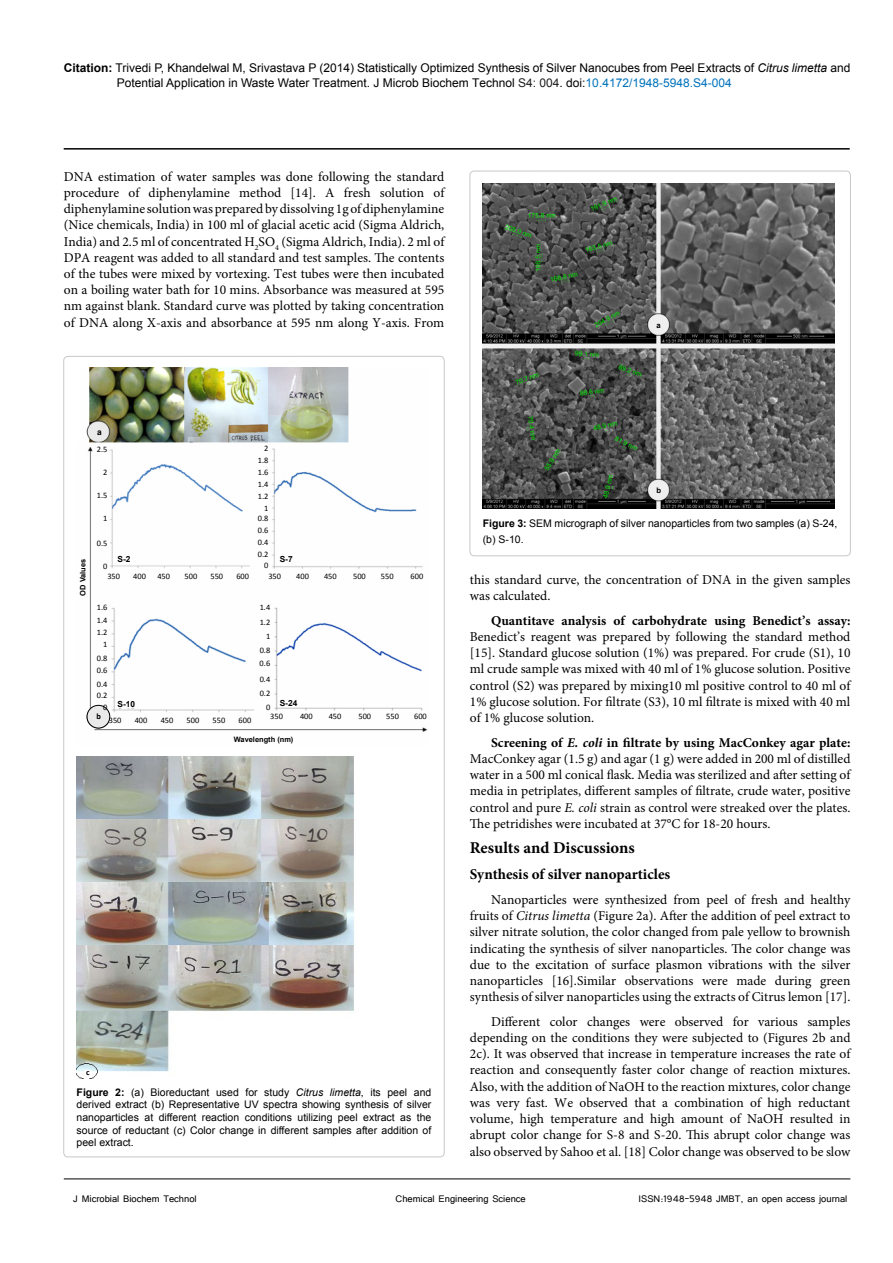
<style>
.page{position:relative;width:893px;height:1263px;background:#fff}
.page>*{position:absolute;margin:0;border:0;box-sizing:border-box;transform-origin:0 0}
.t1{font:700 16.5px "Minion Pro";color:#000}
.t2{font:700 15px "Minion Pro";color:#000}
.t3{font:13.5px/16.2px "Minion Pro";color:#000;text-align:justify}
.t4{font:700 13.5px "Minion Pro";color:#000}
.t5{font:12px/14.4px "Arial";color:#000}
.t6{font:12px "Tunga";color:#000}
.t7{font:10.5px/12.6px "Arial";color:#000;text-align:justify}
.t8{font:8.4px/11.9px "Calibri";color:#000;text-align:right}
.t9{font:700 8.4px "Arial";color:#000}
.t10{font:700 8.4px "Calibri";color:#000}
.t11{font:700 7.65px "Arial";color:#000}
.t12{font:700 7.5px "Arial";color:#000}
.s1{font-weight:700}
.s2{font-style:italic}
.s3{color:#201f1f}
.s4{color:#0072bc}
.s5{font-weight:700;font-style:italic}
</style>
<div class="page">
<hr style="left:64px;top:148px;width:786px;height:2px;background:#000">
<hr style="left:64px;top:1179px;width:786px;height:1px;background:#000">
<img style="left:86px;top:367px;width:342px;height:365px">
<img style="left:77px;top:757px;width:278px;height:321px">
<div style="left:84px;top:1070px;width:8px;height:7px;background:#fefefe"></div>
<div style="left:78px;top:556px;width:11px;height:45px;background:#fefefe"></div>
<div style="left:118px;top:699px;width:20px;height:9px;background:#fefefe"></div>
<div style="left:278px;top:698px;width:21px;height:9px;background:#fefefe"></div>
<div style="left:279px;top:555px;width:14px;height:10px;background:#fefefe"></div>
<div style="left:117px;top:554px;width:15px;height:10px;background:#fefefe"></div>
<div style="left:255px;top:446px;width:15px;height:124px;background:#fefefe"></div>
<div style="left:104px;top:572px;width:322px;height:11px;background:#fefefe"></div>
<div style="left:257px;top:599px;width:16px;height:118px;background:#fefefe"></div>
<div style="left:268px;top:712px;width:160px;height:11px;background:#fefefe"></div>
<div style="left:109px;top:716px;width:148px;height:9px;background:#fefefe"></div>
<div style="left:96px;top:446px;width:13px;height:265px;background:#fefefe"></div>
<div style="left:96px;top:429px;width:10px;height:9px;background:#eaeaea"></div>
<div style="left:87px;top:705px;width:23px;height:23px;background:#eaeaea;border-radius:50%"></div>
<div style="left:87px;top:705px;width:23px;height:23px;border:1px solid #000;border-radius:50%"></div>
<div style="left:470px;top:171px;width:380px;height:385px;border:1px solid #c7c8ca;border-radius:4px"></div>
<img style="left:483px;top:184px;width:351px;height:325px">
<div style="left:656px;top:321px;width:6px;height:9px;background:#efefef"></div>
<div style="left:655px;top:486px;width:7px;height:9px;background:#efefef"></div>
<p class="t5" style="left:117px;top:61px;width:735px;text-indent:-53px"><span class="s1">Citation:</span> Trivedi P, Khandelwal M, Srivastava P (2014) Statistically Optimized Synthesis of Silver Nanocubes from Peel Extracts of <span class="s2">Citrus limetta</span> and<br>Potential Application in Waste Water Treatment. J Microb Biochem Technol <span class="s3">S4: 004</span>. doi:<span class="s4">10.4172/1948-5948.S4-004</span></p>
<p class="t3" style="left:64px;top:168px;width:382px">DNA estimation of water samples was done following the standard procedure of diphenylamine method [14]. A fresh solution of diphenylamine solution was prepared by dissolving 1g of diphenylamine (Nice chemicals, India) in 100 ml of glacial acetic acid (Sigma Aldrich, India) and 2.5 ml of concentrated H<sub>2</sub>SO<sub>4</sub> (Sigma Aldrich, India). 2 ml of DPA reagent was added to all standard and test samples. The contents of the tubes were mixed by vortexing. Test tubes were then incubated on a boiling water bath for 10 mins. Absorbance was measured at 595 nm against blank. Standard curve was plotted by taking concentration of DNA along X-axis and absorbance at 595 nm along Y-axis. From</p>
<p class="t11" style="left:657px;top:320px;width:6px">a</p>
<p class="t12" style="left:78px;top:595px;width:38px;rotate:-90deg">OD Values</p>
<p class="t9" style="left:97px;top:427px;width:6px">a</p>
<p class="t8" style="left:97px;top:443px;width:12px">2.5</p>
<p class="t8" style="left:103px;top:466px;width:6px">2</p>
<p class="t8" style="left:97px;top:489px;width:12px">1.5</p>
<p class="t8" style="left:103px;top:513px;width:6px">1</p>
<p class="t8" style="left:97px;top:537px;width:12px">0.5</p>
<p class="t8" style="left:103px;top:560px;width:6px">0</p>
<p class="t8" style="left:258px;top:443px;width:12px">2<br>1.8<br>1.6<br>1.4<br>1.2<br>1</p>
<p class="t8" style="left:258px;top:512px;width:12px">0.8<br>0.6<br>0.4<br>0.2<br>0</p>
<p class="t9" style="left:118px;top:554px;width:15px">S-2</p>
<p class="t9" style="left:280px;top:554px;width:15px">S-7</p>
<p class="t8" style="left:107px;top:570px;width:14px">350</p>
<p class="t8" style="left:133px;top:570px;width:14px">400</p>
<p class="t8" style="left:157px;top:570px;width:14px">450</p>
<p class="t8" style="left:185px;top:570px;width:14px">500</p>
<p class="t8" style="left:210px;top:570px;width:14px">550</p>
<p class="t8" style="left:236px;top:570px;width:14px">600</p>
<p class="t8" style="left:268px;top:570px;width:14px">350</p>
<p class="t8" style="left:296px;top:570px;width:14px">400</p>
<p class="t8" style="left:324px;top:570px;width:14px">450</p>
<p class="t8" style="left:353px;top:570px;width:14px">500</p>
<p class="t8" style="left:381px;top:570px;width:14px">550</p>
<p class="t8" style="left:411px;top:570px;width:14px">600</p>
<p class="t8" style="left:97px;top:600px;width:12px;line-height:13.8px;text-align:left">1.6<br>1.4</p>
<p class="t8" style="left:97px;top:626px;width:12px">1.2<br>1</p>
<p class="t8" style="left:97px;top:652px;width:12px;text-align:left">0.8<br>0.6</p>
<p class="t8" style="left:97px;top:678px;width:12px">0.4<br>0.2<br>0</p>
<p class="t8" style="left:260px;top:599px;width:12px;line-height:15.6px;text-align:left">1.4<br>1.2</p>
<p class="t8" style="left:259px;top:629px;width:12px;line-height:13.8px;text-align:justify;text-indent:7px">1<br>0.8<br>0.6</p>
<p class="t8" style="left:260px;top:672px;width:12px;line-height:13.8px">0.4<br>0.2<br>0</p>
<p class="t9" style="left:118px;top:699px;width:19px">S-10</p>
<p class="t9" style="left:280px;top:697px;width:19px">S-24</p>
<p class="t12" style="left:234px;top:734px;width:61px">Wavelength (nm)</p>
<p class="t8" style="left:96px;top:714px;width:27px"><sup>b</sup> 350</p>
<p class="t8" style="left:135px;top:714px;width:14px">400</p>
<p class="t8" style="left:161px;top:714px;width:14px">450</p>
<p class="t8" style="left:187px;top:714px;width:14px">500</p>
<p class="t8" style="left:213px;top:714px;width:14px">550</p>
<p class="t8" style="left:239px;top:714px;width:14px">600</p>
<p class="t8" style="left:270px;top:711px;width:14px">350</p>
<p class="t8" style="left:300px;top:711px;width:14px">400</p>
<p class="t8" style="left:329px;top:711px;width:14px">450</p>
<p class="t8" style="left:358px;top:711px;width:14px">500</p>
<p class="t8" style="left:386px;top:711px;width:14px">550</p>
<p class="t8" style="left:414px;top:711px;width:14px">600</p>
<p class="t10" style="left:86px;top:1067px;width:5px">c</p>
<p class="t7" style="left:77px;top:1086px;width:356px"><span class="s1">Figure 2:</span> (a) Bioreductant used for study <span class="s2">Citrus limetta</span>, its peel and derived extract (b) Representative UV spectra showing synthesis of silver nanoparticles at different reaction conditions utilizing peel extract as the source of reductant (c) Color change in different samples after addition of peel extract.</p>
<p class="t11" style="left:657px;top:485px;width:6px">b</p>
<p class="t7" style="left:483px;top:516px;width:356px;line-height:15.8px"><span class="s1">Figure 3:</span> SEM micrograph of silver nanoparticles from two samples (a) S-24, (b) S-10.</p>
<p class="t3" style="left:470px;top:571px;width:382px">this standard curve, the concentration of DNA in the given samples was calculated.</p>
<p class="t4" style="left:491px;top:611px;width:361px">Quantitave analysis of carbohydrate using Benedict’s assay:</p>
<p class="t3" style="left:470px;top:629px;width:382px">Benedict’s reagent was prepared by following the standard method [15]. Standard glucose solution (1%) was prepared. For crude (S1), 10 ml crude sample was mixed with 40 ml of 1% glucose solution. Positive control (S2) was prepared by mixing10 ml positive control to 40 ml of 1% glucose solution. For filtrate (S3), 10 ml filtrate is mixed with 40 ml of 1% glucose solution.</p>
<p class="t3" style="left:470px;top:734px;width:382px;text-indent:21px"><span class="s1">Screening of</span> <span class="s5">E. coli</span> <span class="s1">in filtrate by using MacConkey agar plate:<br></span>MacConkey agar (1.5 g) and agar (1 g) were added in 200 ml of distilled water in a 500 ml conical flask. Media was sterilized and after setting of media in petriplates, different samples of filtrate, crude water, positive control and pure <span class="s2">E. coli</span> strain as control were streaked over the plates.<br>The petridishes were incubated at 37°C for 18-20 hours.</p>
<p class="t1" style="left:470px;top:836px;width:166px">Results and Discussions</p>
<p class="t2" style="left:470px;top:864px;width:202px">Synthesis of silver nanoparticles</p>
<p class="t3" style="left:470px;top:892px;width:382px;text-indent:21px">Nanoparticles were synthesized from peel of fresh and healthy fruits of <span class="s2">Citrus limetta</span> (Figure 2a). After the addition of peel extract to silver nitrate solution, the color changed from pale yellow to brownish indicating the synthesis of silver nanoparticles. The color change was due to the excitation of surface plasmon vibrations with the silver nanoparticles [16].Similar observations were made during green synthesis of silver nanoparticles using the extracts of Citrus lemon [17].</p>
<p class="t3" style="left:470px;top:1013px;width:382px;text-indent:21px">Different color changes were observed for various samples depending on the conditions they were subjected to (Figures 2b and 2c). It was observed that increase in temperature increases the rate of reaction and consequently faster color change of reaction mixtures.<br>Also, with the addition of NaOH to the reaction mixtures, color change was very fast. We observed that a combination of high reductant volume, high temperature and high amount of NaOH resulted in abrupt color change for S-8 and S-20. This abrupt color change was also observed by Sahoo et al. [18] Color change was observed to be slow</p>
<p class="t6" style="left:73px;top:1190px;width:125px">J Microbial Biochem Technol</p>
<p class="t6" style="left:396px;top:1190px;width:132px">Chemical Engineering Science</p>
<p class="t6" style="left:638px;top:1190px;width:210px">ISSN:1948-5948 JMBT, an open access journal</p>
</div>
